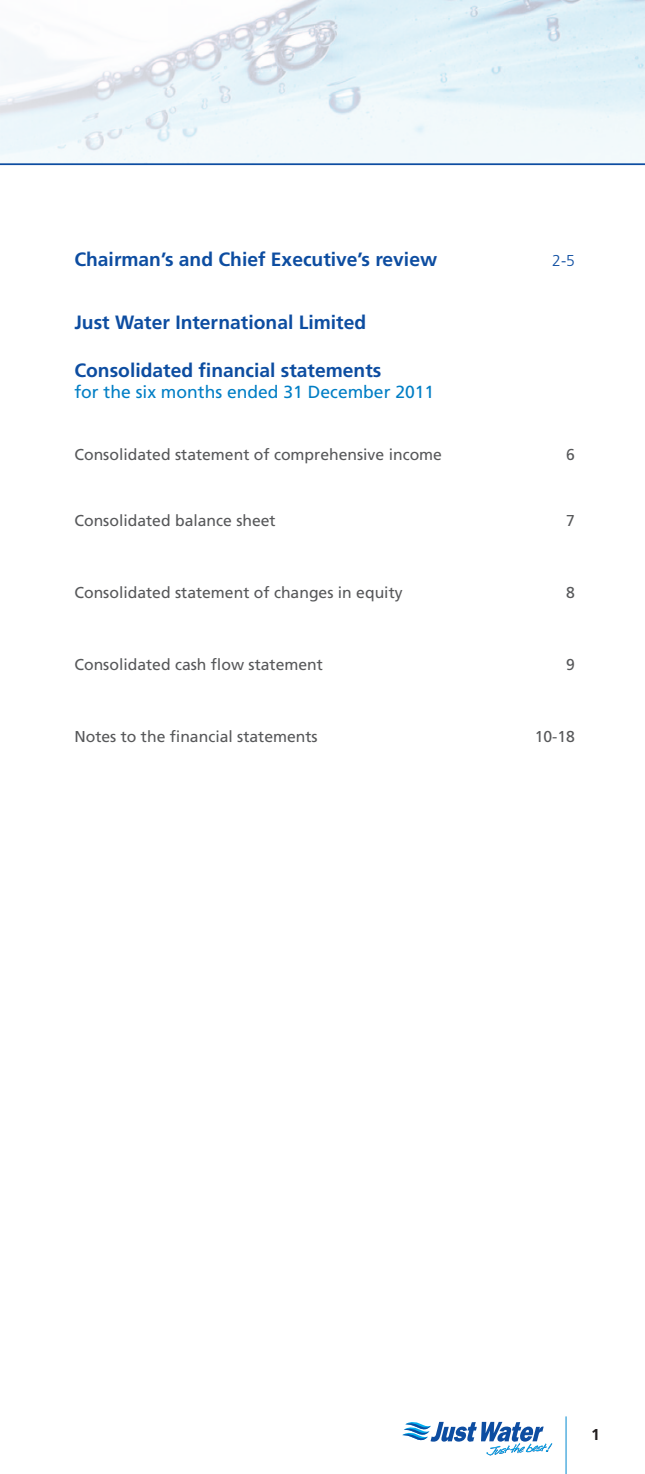
<style>
.page{position:relative;width:645px;height:1474px;background:#fff}
.page>*{position:absolute;margin:0;border:0;box-sizing:border-box;transform-origin:0 0}
.t1{font:700 19.25px "Frutiger";color:#0d4da1}
.t2{font:17.5px "Frutiger";color:#007ec5}
.t3{font:15.75px "Frutiger";color:#57585a}
.t4{font:300 15.75px "Frutiger";color:#0d4da1}
.t5{font:700 15.75px "Frutiger";color:#231f20}
</style>
<div class="page">
<img style="left:0;top:0;width:645px;height:163px">
<svg style="left:402px;top:1421px;width:150px;height:34px"></svg>
<hr style="left:0;top:163px;width:645px;height:2px;background:#0d4da1">
<hr style="left:566px;top:1416px;width:1px;height:57px;background:#0089cf">
<p class="t1" style="left:74px;top:248px;width:364px">Chairman’s and Chief Executive’s review</p>
<p class="t4" style="left:552px;top:251px;width:24px">2-5</p>
<p class="t1" style="left:74px;top:311px;width:293px">Just Water International Limited</p>
<p class="t1" style="left:74px;top:358px;width:308px">Consolidated financial statements</p>
<p class="t2" style="left:74px;top:381px;width:361px">for the six months ended 31 December 2011</p>
<p class="t3" style="left:74px;top:445px;width:369px">Consolidated statement of comprehensive income</p>
<p class="t3" style="left:566px;top:445px;width:10px">6</p>
<p class="t3" style="left:74px;top:511px;width:203px">Consolidated balance sheet</p>
<p class="t3" style="left:566px;top:511px;width:10px">7</p>
<p class="t3" style="left:74px;top:583px;width:330px">Consolidated statement of changes in equity</p>
<p class="t3" style="left:566px;top:583px;width:10px">8</p>
<p class="t3" style="left:74px;top:655px;width:250px">Consolidated cash flow statement</p>
<p class="t3" style="left:566px;top:655px;width:10px">9</p>
<p class="t3" style="left:74px;top:727px;width:245px">Notes to the financial statements</p>
<p class="t3" style="left:535px;top:727px;width:42px">10-18</p>
<p class="t5" style="left:591px;top:1425px;width:10px">1</p>
</div>
